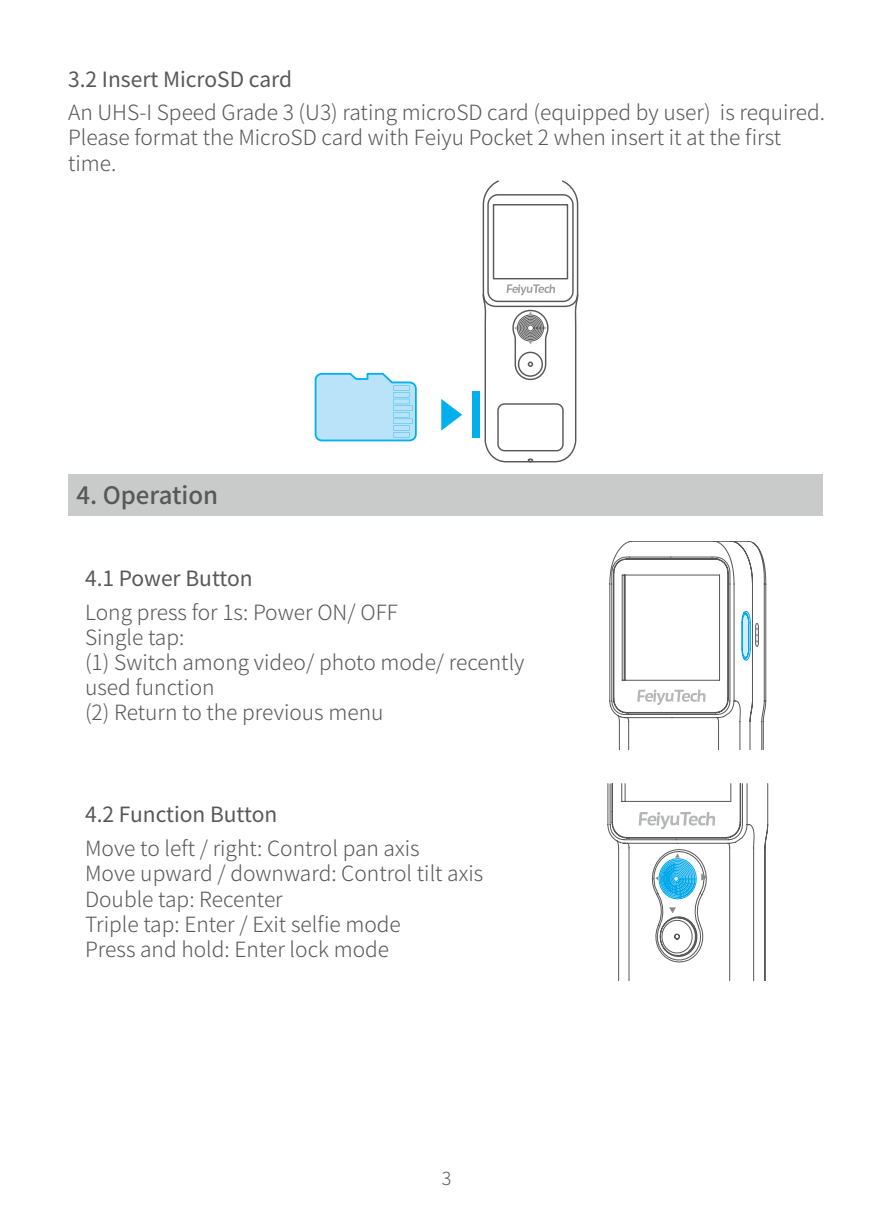
<style>
.page{position:relative;width:893px;height:1212px;background:#fff}
.page>*{position:absolute;margin:0;border:0;box-sizing:border-box;transform-origin:0 0}
.t1{font:500 24px "Source Han Sans CN";color:#595757}
.t2{font:300 21px/25.2px "Source Han Sans CN";color:#595757}
.t3{font:21px "Source Han Sans CN";color:#595757}
.t4{font:300 18px "Source Han Sans CN";color:#595757}
</style>
<div class="page">
<svg style="left:441px;top:399px;width:21px;height:32px"></svg>
<div style="left:472px;top:392px;width:8px;height:46px;background:#00afec"></div>
<svg style="left:314px;top:372px;width:103px;height:70px;background:#ade0f8"></svg>
<div style="left:394px;top:385px;width:15px;height:6px;background:#bae3f9"></div>
<div style="left:394px;top:392px;width:15px;height:5px;background:#bae3f9"></div>
<div style="left:394px;top:399px;width:15px;height:5px;background:#bae3f9"></div>
<div style="left:394px;top:405px;width:18px;height:6px;background:#bae3f9"></div>
<div style="left:394px;top:412px;width:15px;height:5px;background:#bae3f9"></div>
<div style="left:394px;top:419px;width:18px;height:5px;background:#bae3f9"></div>
<div style="left:394px;top:425px;width:15px;height:6px;background:#bae3f9"></div>
<div style="left:394px;top:432px;width:15px;height:5px;background:#bae3f9"></div>
<svg style="left:482px;top:180px;width:97px;height:283px"></svg>
<div style="left:68px;top:474px;width:755px;height:41px;background:#c9caca"></div>
<svg style="left:609px;top:541px;width:157px;height:208px"></svg>
<svg style="left:608px;top:783px;width:160px;height:197px"></svg>
<p class="t3" style="left:68px;top:67px;width:226px">3.2 Insert MicroSD card</p>
<p class="t2" style="left:68px;top:100px;width:758px">An UHS-I Speed Grade 3 (U3) rating microSD card (equipped by user) is required.<br>Please format the MicroSD card with Feiyu Pocket 2 when insert it at the first time.</p>
<p class="t1" style="left:77px;top:482px;width:143px">4. Operation</p>
<p class="t3" style="left:85px;top:566px;width:169px">4.1 Power Button</p>
<p class="t2" style="left:85px;top:600px;width:441px">Long press for 1s: Power ON/ OFF<br>Single tap:<br>(1) Switch among video/ photo mode/ recently used function<br>(2) Return to the previous menu</p>
<p class="t3" style="left:85px;top:803px;width:194px">4.2 Function Button</p>
<p class="t2" style="left:85px;top:836px;width:400px">Move to left / right: Control pan axis<br>Move upward / downward: Control tilt axis Double tap: Recenter<br>Triple tap: Enter / Exit selfie mode<br>Press and hold: Enter lock mode</p>
<p class="t4" style="left:442px;top:1168px;width:11px">3</p>
</div>
